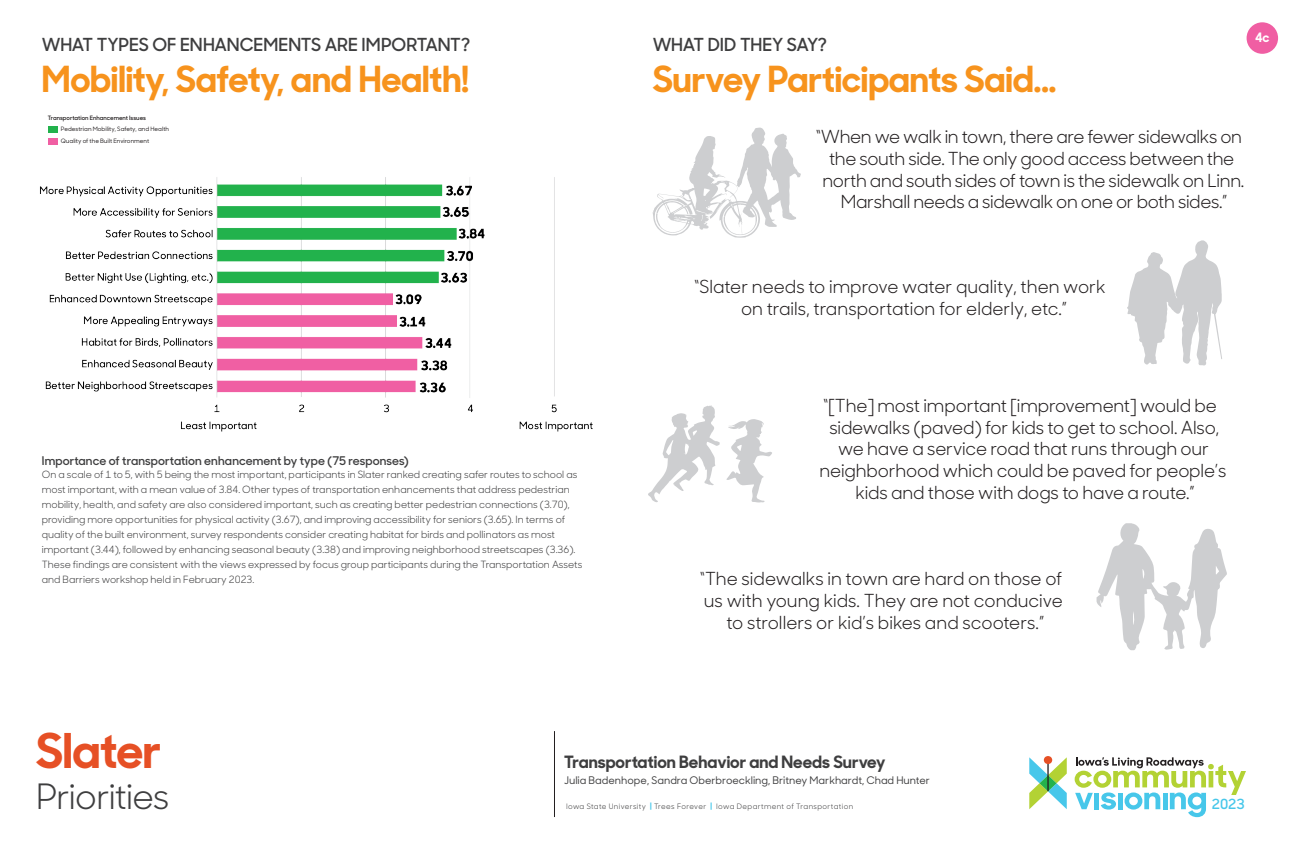
<style>
.page{position:relative;width:1296px;height:864px;background:#fff}
.page>*{position:absolute;margin:0;border:0;box-sizing:border-box;transform-origin:0 0}
.t1{font:700 48px "Sharp Sans No 1";letter-spacing:-.005em;color:#e65025}
.Survey_Big_Heading{font:700 36px "Sharp Sans No 1";letter-spacing:-.01em;color:#f7931d}
.Sharp_Sans_No1__sub{font:35px "Sharp Sans No 1";letter-spacing:-.025em;color:#3e3e3f}
.Sponsors{font:18px/21.6px "Sharp Sans No 1";letter-spacing:-.01em;color:#231f20;text-align:center}
.Sponsors-2{font:600 18px "Sharp Sans No 1";letter-spacing:-.01em;color:#3e3e3f}
.t2{font:700 17px "Sharp Sans No 1";color:#3e3e3f}
.t3{font:600 14px "Sharp Sans No 1";color:#47c7ea}
.t4{font:700 13px "Sharp Sans No 1";color:#fff}
.Body_Heading{font:600 12px "Sharp Sans No 1";color:#3e3e3f}
.t5{font:500 10.5px "Sharp Sans No 1";color:#3e3e3f}
.Body_Text{font:10px/15px "Sharp Sans No 1";color:#3e3e3f}
.t6{font:7.5px "Sharp Sans No 1";letter-spacing:.05em;color:#3e3e3f}
.t7{font:500 6px "Sharp Sans No 1";color:#231f20}
.t8{font:600 6px "Sharp Sans No 1";color:#231f20}
.s1{font-weight:700;color:#47c7ea}
</style>
<div class="page">
<svg style="left:1075px;top:757px;width:171px;height:60px"></svg>
<svg style="left:1029px;top:756px;width:38px;height:53px"></svg>
<hr style="left:554px;top:731px;width:1px;height:86px;background:#231f20">
<div style="left:1247px;top:22px;width:31px;height:32px;background:#f05ea3;border-radius:50%"></div>
<svg style="left:648px;top:405px;width:72px;height:97px"></svg>
<svg style="left:726px;top:419px;width:46px;height:84px"></svg>
<svg style="left:1097px;top:523px;width:130px;height:127px"></svg>
<svg style="left:653px;top:127px;width:148px;height:111px"></svg>
<svg style="left:1127px;top:240px;width:95px;height:125px"></svg>
<div style="left:48px;top:126px;width:10px;height:7px;background:#22b24c"></div>
<div style="left:48px;top:138px;width:10px;height:7px;background:#f05fa3"></div>
<img style="left:40px;top:177px;width:553px;height:255px">
<p class="Sponsors-2" style="left:42px;top:31px;width:430px">WHAT TYPES OF ENHANCEMENTS ARE IMPORTANT?</p>
<p class="Sponsors-2" style="left:653px;top:31px;width:176px">WHAT DID THEY SAY?</p>
<p class="Survey_Big_Heading" style="left:42px;top:49px;width:429px">Mobility, Safety, and Health!</p>
<p class="Sponsors" style="left:816px;top:125px;width:430px">“When we walk in town, there are fewer sidewalks on the south side. The only good access between the north and south sides of town is the sidewalk on Linn.<br>Marshall needs a sidewalk on one or both sides.”</p>
<p class="Survey_Big_Heading" style="left:653px;top:49px;width:405px">Survey Participants Said...</p>
<p class="t8" style="left:48px;top:113px;width:100px">Transportation Enhancement Issues</p>
<p class="t7" style="left:61px;top:125px;width:110px">Pedestrian Mobility, Safety, and Health</p>
<p class="t7" style="left:61px;top:136px;width:90px">Quality of the Built Environment</p>
<p class="t4" style="left:1255px;top:27px;width:16px">4c</p>
<p class="Sponsors" style="left:694px;top:275px;width:413px">“Slater needs to improve water quality, then work on trails, transportation for elderly, etc.”</p>
<p class="Body_Heading" style="left:42px;top:451px;width:369px">Importance of transportation enhancement by type (75 responses)</p>
<p class="Body_Text" style="left:42px;top:466px;width:542px">On a scale of 1 to 5, with 5 being the most important, participants in Slater ranked creating safer routes to school as most important, with a mean value of 3.84. Other types of transportation enhancements that address pedestrian mobility, health, and safety are also considered important, such as creating better pedestrian connections (3.70), providing more opportunities for physical activity (3.67), and improving accessibility for seniors (3.65). In terms of quality of the built environment, survey respondents consider creating habitat for birds and pollinators as most important (3.44), followed by enhancing seasonal beauty (3.38) and improving neighborhood streetscapes (3.36).<br>These findings are consistent with the views expressed by focus group participants during the Transportation Assets and Barriers workshop held in February 2023.</p>
<p class="Sponsors" style="left:819px;top:394px;width:409px">“[The] most important [improvement] would be sidewalks (paved) for kids to get to school. Also, we have a service road that runs through our neighborhood which could be paved for people’s kids and those with dogs to have a route.”</p>
<p class="Sponsors" style="left:700px;top:567px;width:365px">“The sidewalks in town are hard on those of us with young kids. They are not conducive to strollers or kid’s bikes and scooters.”</p>
<h1 class="t1" style="left:36px;top:711px;width:127px">Slater</h1>
<p class="Sharp_Sans_No1__sub" style="left:36px;top:769px;width:135px">Priorities</p>
<h3 class="t2" style="left:564px;top:748px;width:323px">Transportation Behavior and Needs Survey</h3>
<p class="t5" style="left:564px;top:773px;width:367px">Julia Badenhope, Sandra Oberbroeckling, Britney Markhardt, Chad Hunter</p>
<p class="t6" style="left:566px;top:800px;width:289px">Iowa State University <span class="s1">|</span> Trees Forever <span class="s1">|</span> Iowa Department of Transportation</p>
<h3 class="t3" style="left:1212px;top:793px;width:34px">2023</h3>
</div>
